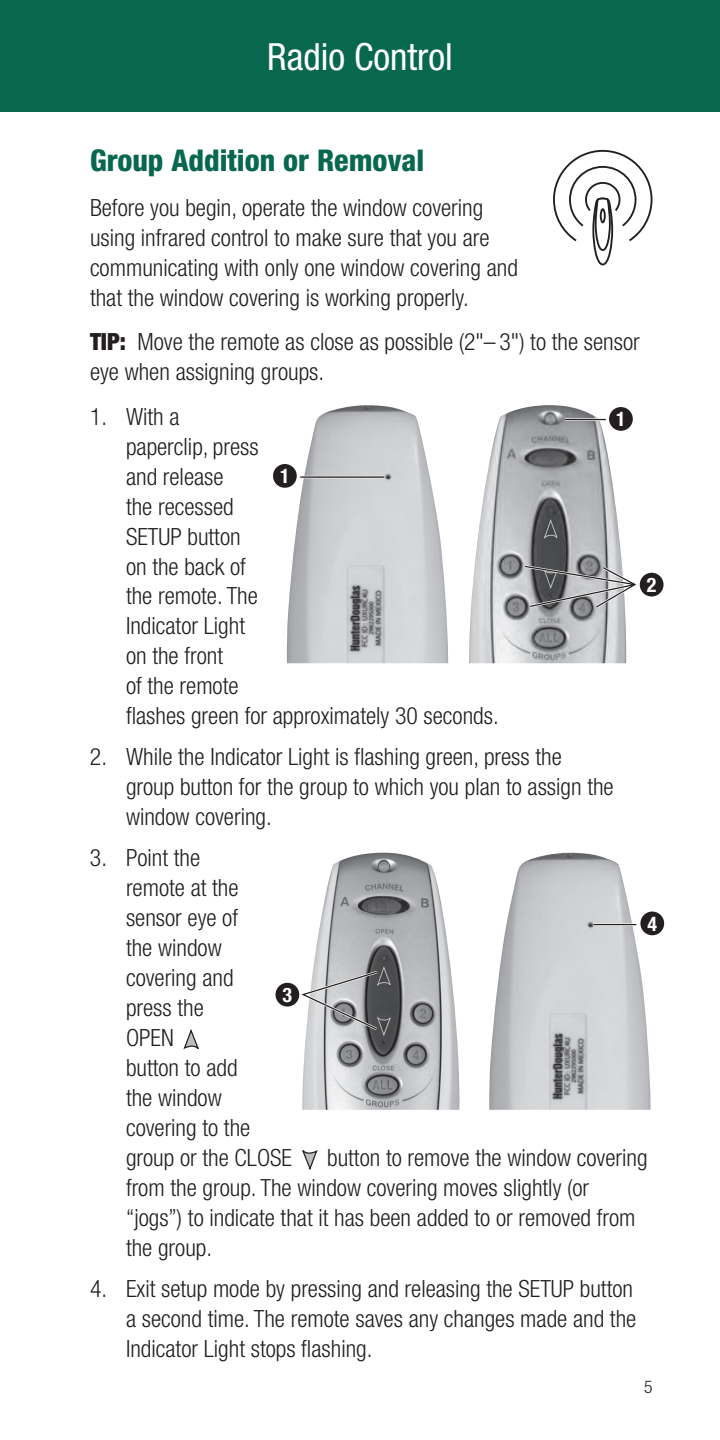
<style>
.page{position:relative;width:720px;height:1440px;background:#fff}
.page>*{position:absolute;margin:0;border:0;box-sizing:border-box;transform-origin:0 0}
.t1{font:condensed 37.5px "Helvetica Neue LT Std";color:#fff}
.t2{font:800 condensed 30px "Helvetica Neue LT Std";color:#08674f}
.t3{font:300 condensed 23.75px/30px "Helvetica Neue LT Std";color:#231f20}
.t4{font:700 condensed 20px "Helvetica Neue LT Std";color:#fff}
.t5{font:300 condensed 17.5px "Helvetica Neue LT Std";color:#231f20}
.s1{font-weight:900}
</style>
<div class="page">
<div style="left:0;top:0;width:720px;height:112px;background:#08674f"></div>
<svg style="left:183px;top:1029px;width:16px;height:21px"></svg>
<svg style="left:302px;top:1150px;width:16px;height:20px"></svg>
<svg style="left:553px;top:150px;width:99px;height:115px"></svg>
<img style="left:287px;top:405px;width:161px;height:258px">
<img style="left:469px;top:405px;width:157px;height:258px">
<hr style="left:300px;top:476px;width:84px;height:2px;background:#231f20">
<div style="left:273px;top:464px;width:24px;height:24px;background:#231f20;border-radius:50%"></div>
<hr style="left:565px;top:418px;width:41px;height:3px;background:#fff">
<hr style="left:565px;top:419px;width:41px;height:1px;background:#231f20">
<div style="left:640px;top:573px;width:24px;height:24px;background:#231f20;border-radius:50%"></div>
<div style="left:609px;top:407px;width:24px;height:24px;background:#231f20;border-radius:50%"></div>
<svg style="left:543px;top:520px;width:16px;height:20px"></svg>
<svg style="left:522px;top:564px;width:127px;height:46px"></svg>
<img style="left:489px;top:853px;width:162px;height:257px">
<img style="left:302px;top:853px;width:157px;height:257px">
<hr style="left:594px;top:923px;width:42px;height:3px;background:#fff">
<hr style="left:594px;top:924px;width:42px;height:1px;background:#231f20">
<div style="left:640px;top:912px;width:24px;height:23px;background:#231f20;border-radius:50%"></div>
<div style="left:276px;top:983px;width:23px;height:24px;background:#231f20;border-radius:50%"></div>
<svg style="left:296px;top:967px;width:96px;height:69px;background:#a5a5a7"></svg>
<h1 class="t1" style="left:267px;top:35px;width:187px">Radio Control</h1>
<p class="t2" style="left:90px;top:142px;width:336px">Group Addition or Removal</p>
<p class="t3" style="left:90px;top:192px;width:429px">Before you begin, operate the window covering using infrared control to make sure that you are communicating with only one window covering and that the window covering is working properly.</p>
<p class="t3" style="left:90px;top:327px;width:551px"><span class="s1">Tip:</span> Move the remote as close as possible (2"– 3") to the sensor eye when assigning groups.</p>
<p class="t3" style="left:126px;top:401px;width:374px;text-indent:-36px">1. With a<br>paperclip, press<br>and release<br>the recessed<br>SETUP button<br>on the back of<br>the remote. The<br>Indicator Light<br>on the front<br>of the remote<br>flashes green for approximately 30 seconds.</p>
<p class="t3" style="left:126px;top:742px;width:489px;text-indent:-36px">2. While the Indicator Light is flashing green, press the group button for the group to which you plan to assign the window covering.</p>
<p class="t3" style="left:126px;top:842px;width:168px;text-indent:-36px">3. Point the<br>remote at the sensor eye of<br>the window covering and<br>press the<br>OPEN<br>button to add<br>the window covering to the group or the CLOSE</p>
<p class="t4" style="left:616px;top:407px;width:11px">1</p>
<p class="t4" style="left:280px;top:464px;width:11px">1</p>
<p class="t4" style="left:647px;top:573px;width:11px">2</p>
<p class="t4" style="left:647px;top:912px;width:11px">4</p>
<p class="t4" style="left:283px;top:983px;width:11px">3</p>
<p class="t3" style="left:126px;top:1143px;width:523px;text-indent:201px">button to remove the window covering from the group. The window covering moves slightly (or “jogs”) to indicate that it has been added to or removed from the group.</p>
<p class="t3" style="left:126px;top:1273px;width:512px;text-indent:-36px">4. Exit setup mode by pressing and releasing the SETUP button a second time. The remote saves any changes made and the<br>Indicator Light stops flashing.</p>
<p class="t5" style="left:644px;top:1377px;width:10px">5</p>
</div>
